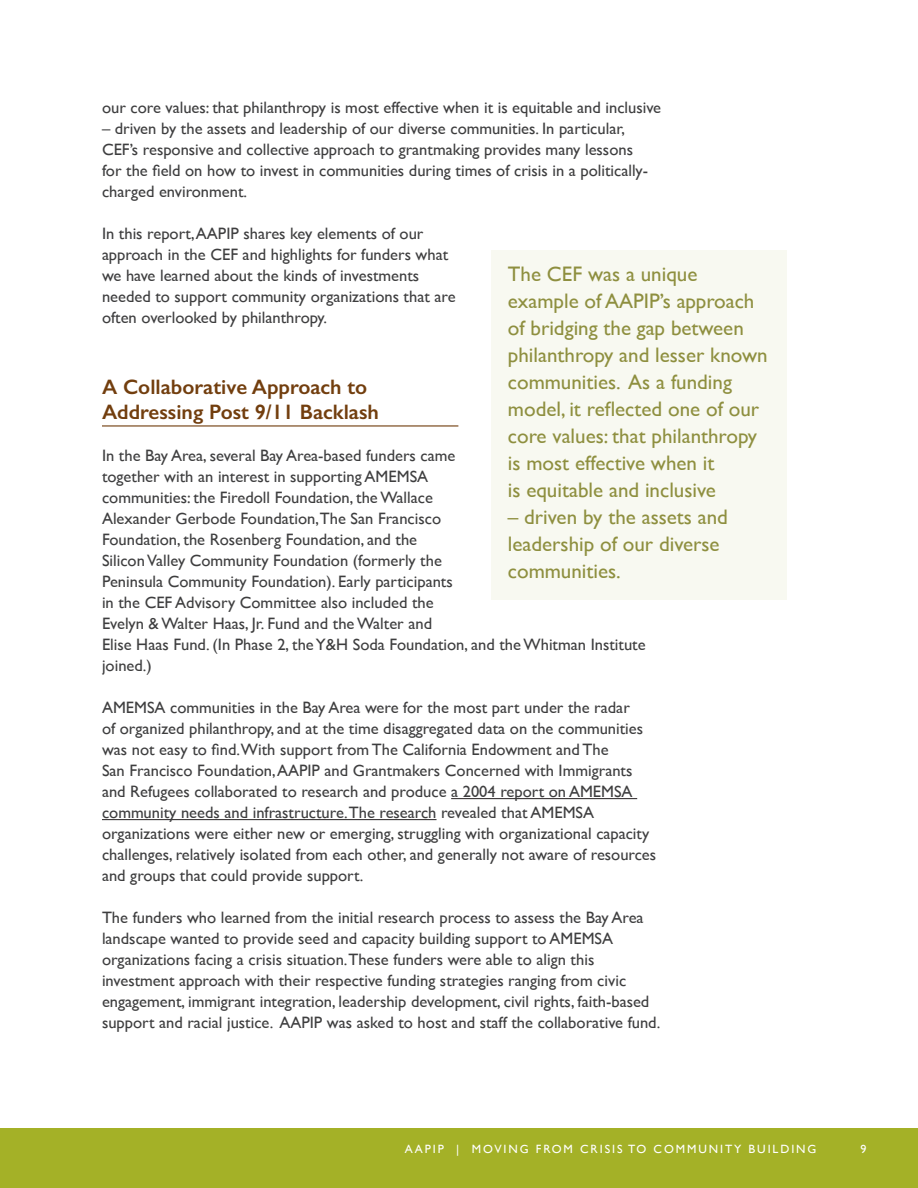
<style>
.page{position:relative;width:918px;height:1188px;background:#fff}
.page>*{position:absolute;margin:0;border:0;box-sizing:border-box;transform-origin:0 0}
.t1{font:21px/27px "Gill Sans";color:#8e8f3f}
.Paragraph_Style_1{font:600 21px/25.5px "Gill Sans";color:#723e0e}
.Paragraph_Style_1-2{font:16.5px/21px "Gill Sans";color:#3e3e3f}
.t2{font:12px "Gill Sans";letter-spacing:.16em;color:#fff}
</style>
<div class="page">
<div style="left:0;top:1129px;width:918px;height:59px;background:#a4b127"></div>
<hr style="left:102px;top:425px;width:356px;height:2px;background:#723e0e">
<hr style="left:451px;top:798px;width:186px;height:1px;background:#231f20">
<hr style="left:102px;top:819px;width:335px;height:1px;background:#231f20">
<div style="left:491px;top:250px;width:296px;height:349px;background:#f8f9f1"></div>
<p class="Paragraph_Style_1-2" style="left:102px;top:97px;width:561px">our core values: that philanthropy is most effective when it is equitable and inclusive</p>
<p class="Paragraph_Style_1-2" style="left:102px;top:118px;width:548px">– driven by the assets and leadership of our diverse communities. In particular, CEF’s responsive and collective approach to grantmaking provides many lessons for the field on how to invest in communities during times of crisis in a politically&shy;charged environment.</p>
<p class="Paragraph_Style_1-2" style="left:102px;top:223px;width:355px">In this report, AAPIP shares key elements of our approach in the CEF and highlights for funders what we have learned about the kinds of investments needed to support community organizations that are often overlooked by philanthropy.</p>
<p class="t1" style="left:508px;top:260px;width:261px">The CEF was a unique example of AAPIP’s approach of bridging the gap between philanthropy and lesser known communities. As a funding model, it reflected one of our core values: that philanthropy is most effective when it<br>is equitable and inclusive</p>
<p class="t1" style="left:508px;top:503px;width:222px">– driven by the assets and leadership of our diverse communities.</p>
<p class="Paragraph_Style_1" style="left:102px;top:374px;width:278px">A Collaborative Approach to<br>Addressing Post 9/11 Backlash</p>
<p class="Paragraph_Style_1-2" style="left:102px;top:445px;width:545px">In the Bay Area, several Bay Area-based funders came<br>together with an interest in supporting AMEMSA<br>communities: the Firedoll Foundation, the Wallace<br>Alexander Gerbode Foundation,The San Francisco<br>Foundation, the Rosenberg Foundation, and the<br>Silicon Valley Community Foundation (formerly the<br>Peninsula Community Foundation). Early participants<br>in the CEF Advisory Committee also included the<br>Evelyn &amp; Walter Haas, Jr. Fund and the Walter and<br>Elise Haas Fund. (In Phase 2, the Y&amp;H Soda Foundation, and the Whitman Institute joined.)</p>
<p class="Paragraph_Style_1-2" style="left:102px;top:697px;width:556px">AMEMSA communities in the Bay Area were for the most part under the radar<br>of organized philanthropy, and at the time disaggregated data on the communities was not easy to find.With support from The California Endowment and The<br>San Francisco Foundation, AAPIP and Grantmakers Concerned with Immigrants and Refugees collaborated to research and produce a 2004 report on AMEMSA community needs and infrastructure.The research revealed that AMEMSA organizations were either new or emerging, struggling with organizational capacity challenges, relatively isolated from each other, and generally not aware of resources and groups that could provide support.</p>
<p class="Paragraph_Style_1-2" style="left:102px;top:907px;width:560px">The funders who learned from the initial research process to assess the Bay Area landscape wanted to provide seed and capacity building support to AMEMSA organizations facing a crisis situation.These funders were able to align this investment approach with their respective funding strategies ranging from civic engagement, immigrant integration, leadership development, civil rights, faith-based support and racial justice. AAPIP was asked to host and staff the collaborative fund.</p>
<p class="t2" style="left:405px;top:1142px;width:413px">AAPIP | MOVING FROM CRISIS TO COMMUNITY BUILDING</p>
<p class="t2" style="left:860px;top:1142px;width:7px">9</p>
</div>
